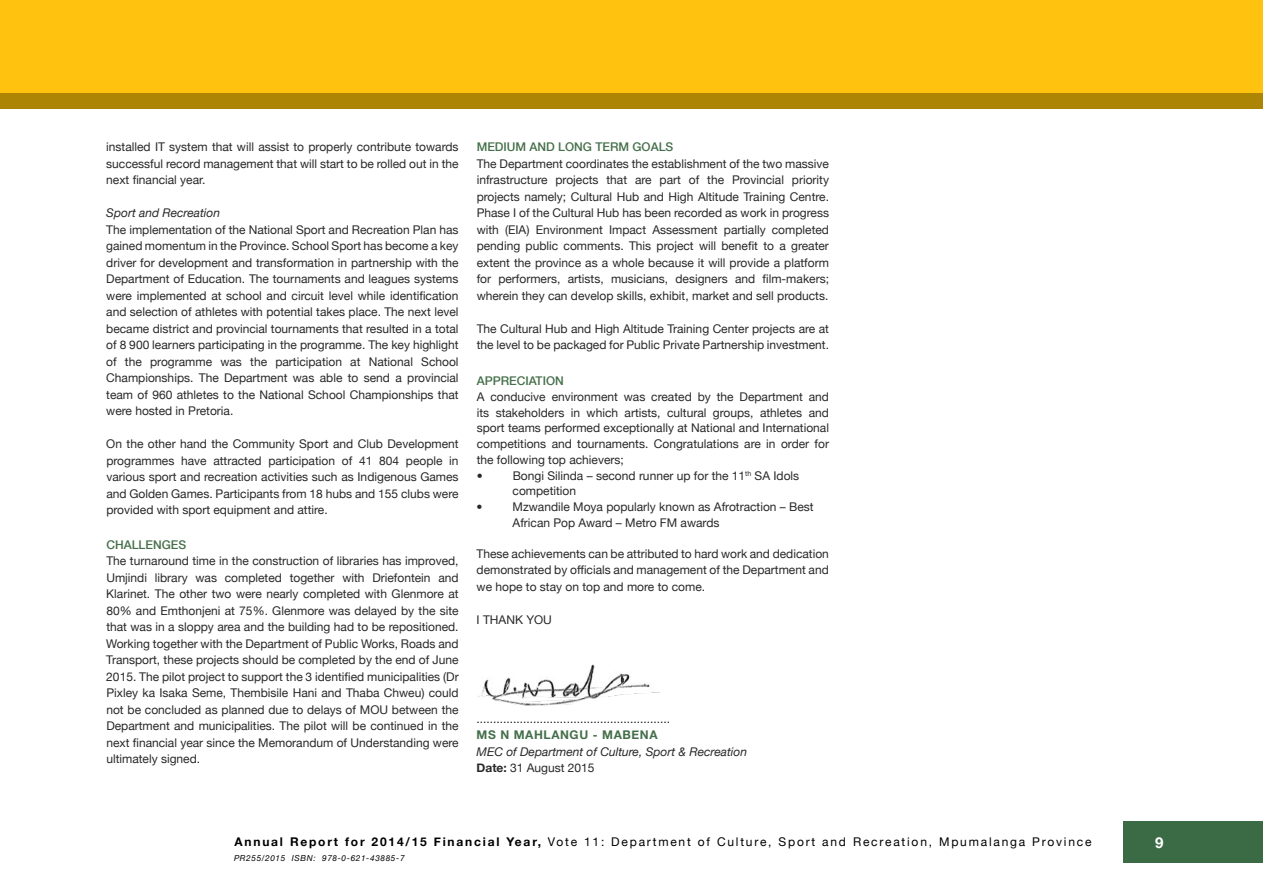
<style>
.page{position:relative;width:1263px;height:893px;background:#fff}
.page>*{position:absolute;margin:0;border:0;box-sizing:border-box;transform-origin:0 0}
.t1{font:700 15px "Helvetica Neue";color:#fff}
.t2{font:12px/16.5px "Helvetica Neue";color:#292829;text-align:justify}
.t3{font:12px "Helvetica Neue";letter-spacing:.15em;color:#000}
.t4{font:italic 12px/16.5px "Helvetica Neue";color:#292829}
.t5{font:500 12px "Helvetica Neue";color:#456f4a}
.t6{font:700 12px "Helvetica Neue";letter-spacing:.05em;color:#456f4a}
.t7{font:italic 8.25px "Helvetica Neue";letter-spacing:.075em;color:#000}
.s1{font-weight:700;font-style:normal}
.s2{font-style:normal}
.s3{font-weight:700}
</style>
<div class="page">
<div style="left:1123px;top:821px;width:140px;height:42px;background:#3b6b44"></div>
<div style="left:0;top:0;width:1263px;height:94px;background:#ffc20e"></div>
<div style="left:0;top:94px;width:1263px;height:15px;background:#ad8505"></div>
<img style="left:477px;top:664px;width:183px;height:42px">
<p class="t2" style="left:106px;top:138px;width:354px">installed IT system that will assist to properly contribute towards successful record management that will start to be rolled out in the next financial year.</p>
<p class="t4" style="left:106px;top:204px;width:115px">Sport and Recreation</p>
<p class="t2" style="left:106px;top:220px;width:354px">The implementation of the National Sport and Recreation Plan has gained momentum in the Province. School Sport has become a key driver for development and transformation in partnership with the Department of Education. The tournaments and leagues systems were implemented at school and circuit level while identification and selection of athletes with potential takes place. The next level became district and provincial tournaments that resulted in a total of 8 900 learners participating in the programme. The key highlight of the programme was the participation at National School Championships. The Department was able to send a provincial team of 960 athletes to the National School Championships that were hosted in Pretoria.</p>
<p class="t2" style="left:106px;top:435px;width:354px">On the other hand the Community Sport and Club Development programmes have attracted participation of 41 804 people in various sport and recreation activities such as Indigenous Games and Golden Games. Participants from 18 hubs and 155 clubs were provided with sport equipment and attire.</p>
<p class="t5" style="left:106px;top:535px;width:81px">CHALLENGES</p>
<p class="t2" style="left:106px;top:552px;width:354px">The turnaround time in the construction of libraries has improved, Umjindi library was completed together with Driefontein and Klarinet. The other two were nearly completed with Glenmore at 80% and Emthonjeni at 75%. Glenmore was delayed by the site that was in a sloppy area and the building had to be repositioned.<br>Working together with the Department of Public Works, Roads and Transport, these projects should be completed by the end of June 2015. The pilot project to support the 3 identified municipalities (Dr Pixley ka Isaka Seme, Thembisile Hani and Thaba Chweu) could not be concluded as planned due to delays of MOU between the Department and municipalities. The pilot will be continued in the next financial year since the Memorandum of Understanding were ultimately signed.</p>
<p class="t5" style="left:477px;top:137px;width:198px">MEDIUM AND LONG TERM GOALS</p>
<p class="t2" style="left:477px;top:154px;width:354px">The Department coordinates the establishment of the two massive infrastructure projects that are part of the Provincial priority projects namely; Cultural Hub and High Altitude Training Centre.<br>Phase I of the Cultural Hub has been recorded as work in progress with (EIA) Environment Impact Assessment partially completed pending public comments. This project will benefit to a greater extent the province as a whole because it will provide a platform for performers, artists, musicians, designers and film-makers; wherein they can develop skills, exhibit, market and sell products.</p>
<p class="t2" style="left:477px;top:319px;width:354px">The Cultural Hub and High Altitude Training Center projects are at the level to be packaged for Public Private Partnership investment.</p>
<p class="t5" style="left:477px;top:371px;width:89px">APPRECIATION</p>
<p class="t2" style="left:477px;top:388px;width:354px;line-height:15.8px;text-align:left">A conducive environment was created by the Department and its stakeholders in which artists, cultural groups, athletes and sport teams performed exceptionally at National and International competitions and tournaments. Congratulations are in order for the following top achievers;<br>•</p>
<p class="t2" style="left:513px;top:467px;width:288px;line-height:15.8px">Bongi Silinda – second runner up for the 11<sup>th</sup> SA Idols competition</p>
<p class="t2" style="left:477px;top:498px;width:7px">•</p>
<p class="t2" style="left:513px;top:498px;width:303px;line-height:15.8px">Mzwandile Moya popularly known as Afrotraction – Best<br>African Pop Award – Metro FM awards</p>
<p class="t2" style="left:477px;top:545px;width:354px;line-height:16px">These achievements can be attributed to hard work and dedication demonstrated by officials and management of the Department and we hope to stay on top and more to come.</p>
<p class="t2" style="left:477px;top:610px;width:77px">I THANK YOU</p>
<p class="t2" style="left:477px;top:709px;width:195px">..........................................................</p>
<p class="t6" style="left:477px;top:724px;width:183px">MS N MAHLANGU - MABENA</p>
<p class="t4" style="left:477px;top:743px;width:272px">MEC of Department of Culture, Sport &amp; Recreation<br><span class="s1">Date:</span> <span class="s2">31 August 2015</span></p>
<p class="t3" style="left:235px;top:831px;width:858px"><span class="s3">Annual Report for 2014/15 Financial Year,</span> Vote 11: Department of Culture, Sport and Recreation, Mpumalanga Province</p>
<p class="t1" style="left:1155px;top:829px;width:10px">9</p>
<p class="t7" style="left:234px;top:851px;width:172px">PR255/2015 ISBN: 978-0-621-43885-7</p>
</div>
